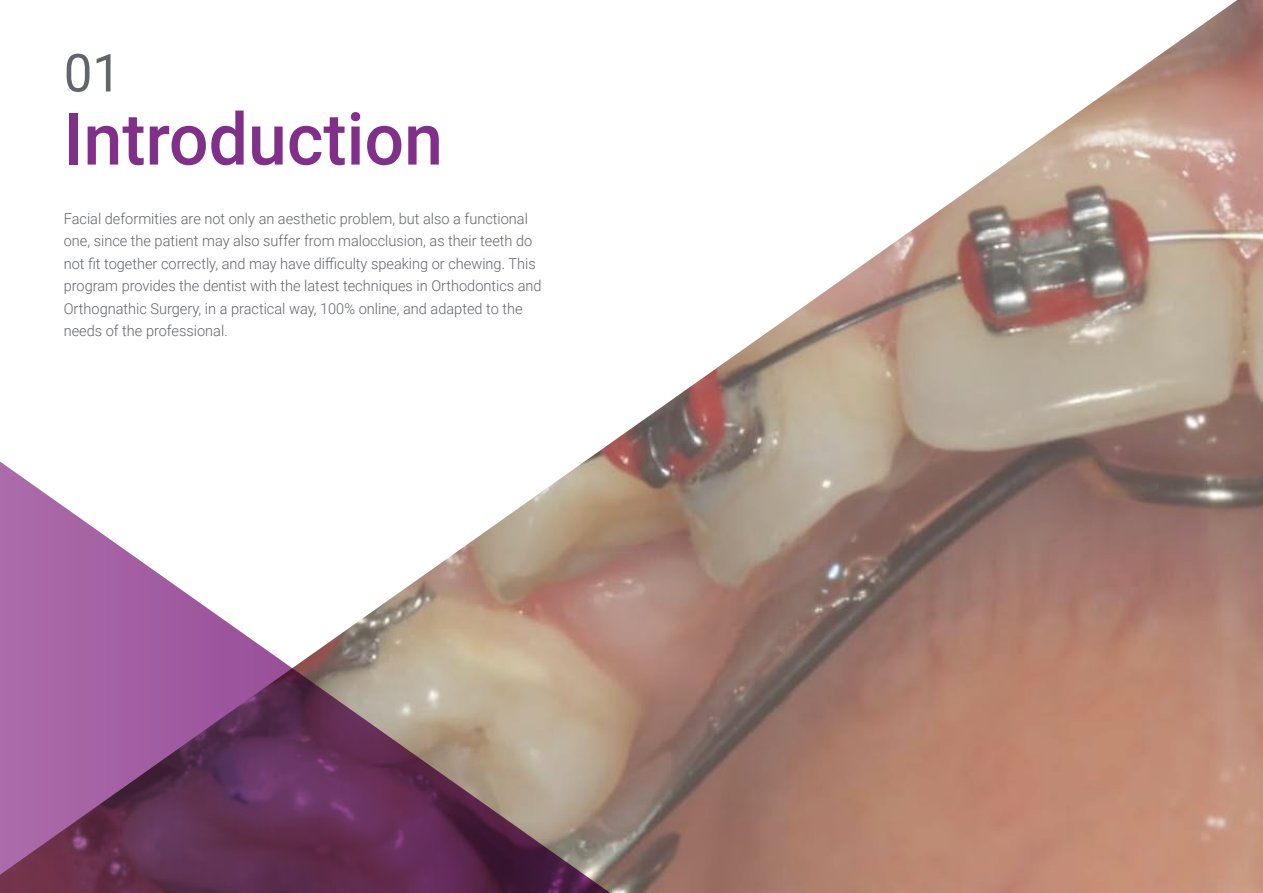
<style>
.page{position:relative;width:1263px;height:893px;background:#fff}
.page>*{position:absolute;margin:0;border:0;box-sizing:border-box;transform-origin:0 0}
.t1{font:500 72px "Roboto";color:#813089}
.t2{font:52.5px "Roboto";color:#61646a}
.t3{font:300 15px/22.5px "Roboto";color:#61646a}
</style>
<div class="page">
<img style="left:606px;top:0;width:657px;height:893px">
<svg style="left:0;top:446px;width:640px;height:447px"></svg>
<h2 class="t2" style="left:64px;top:36px;width:59px">01</h2>
<h1 class="t1" style="left:64px;top:89px;width:381px">Introduction</h1>
<p class="t3" style="left:64px;top:207px;width:479px">Facial deformities are not only an aesthetic problem, but also a functional one, since the patient may also suffer from malocclusion, as their teeth do not fit together correctly, and may have difficulty speaking or chewing. This program provides the dentist with the latest techniques in Orthodontics and Orthognathic Surgery, in a practical way, 100% online, and adapted to the needs of the professional.</p>
</div>
